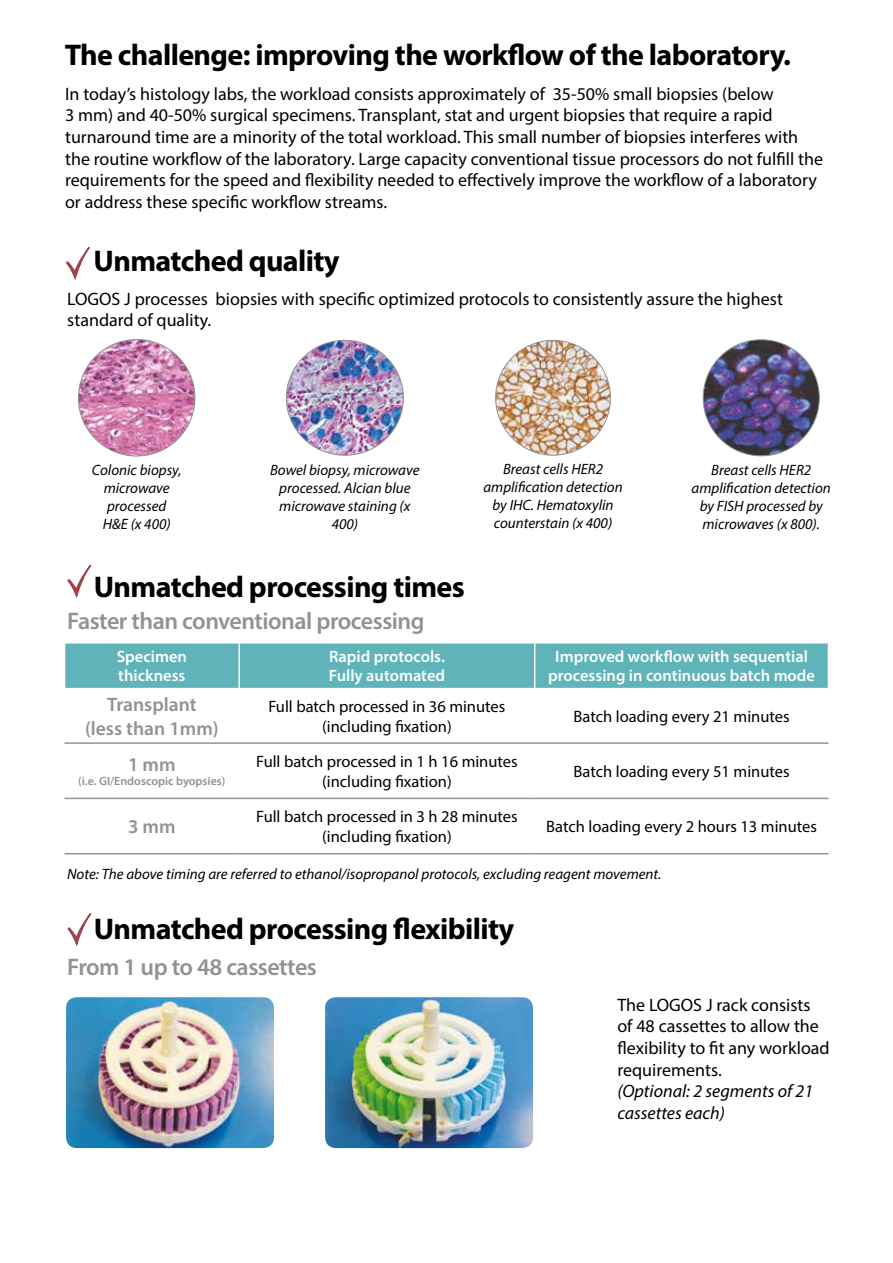
<style>
.page{position:relative;width:893px;height:1263px;background:#fff}
.page>*{position:absolute;margin:0;border:0;box-sizing:border-box;transform-origin:0 0}
.t1{font:700 30px "Myriad Pro";letter-spacing:-.02em;color:#000}
.t2{font:600 24px "Myriad Pro";letter-spacing:-.02em;color:#929292}
.t3{font:600 19.5px/23.4px "Myriad Pro";color:#929292;text-align:center}
.t4{font:18px/21.6px "Myriad Pro";color:#000}
.t5{font:italic 18px/21.6px "Myriad Pro";color:#000}
.t6{font:16.5px/19.8px "Myriad Pro";color:#000;text-align:center}
.t7{font:600 16.5px/19.8px "Myriad Pro";color:#fff}
.t8{font:italic 15px/18px "Myriad Pro";color:#000;text-align:center}
.t9{font:600 12px "Myriad Pro";color:#929292}
</style>
<div class="page">
<img style="left:78px;top:339px;width:117px;height:117px;border-radius:58px">
<img style="left:496px;top:340px;width:114px;height:115px;border-radius:57px">
<img style="left:66px;top:997px;width:208px;height:151px">
<img style="left:325px;top:997px;width:208px;height:151px">
<img style="left:286px;top:340px;width:117px;height:115px">
<img style="left:703px;top:340px;width:116px;height:116px;border-radius:58px">
<svg style="left:67px;top:913px;width:25px;height:34px"></svg>
<svg style="left:67px;top:565px;width:25px;height:33px"></svg>
<svg style="left:66px;top:247px;width:24px;height:34px"></svg>
<div style="left:65px;top:643px;width:763px;height:45px;background:#5eb4b9"></div>
<hr style="left:238px;top:643px;width:2px;height:45px;background:#fff">
<hr style="left:534px;top:643px;width:1px;height:45px;background:#fff">
<hr style="left:65px;top:798px;width:174px;height:1px;background:#929292">
<hr style="left:239px;top:798px;width:296px;height:1px;background:#929292">
<hr style="left:535px;top:798px;width:293px;height:1px;background:#929292">
<hr style="left:65px;top:853px;width:174px;height:1px;background:#929292">
<hr style="left:239px;top:853px;width:296px;height:1px;background:#929292">
<hr style="left:535px;top:853px;width:293px;height:1px;background:#929292">
<hr style="left:65px;top:742px;width:174px;height:2px;background:#929292">
<hr style="left:239px;top:742px;width:296px;height:2px;background:#929292">
<hr style="left:535px;top:742px;width:293px;height:2px;background:#929292">
<h1 class="t1" style="left:65px;top:35px;width:728px">The challenge: improving the workflow of the laboratory.</h1>
<p class="t4" style="left:65px;top:83px;width:759px">In today’s histology labs, the workload consists approximately of 35-50% small biopsies (below<br>3 mm) and 40-50% surgical specimens. Transplant, stat and urgent biopsies that require a rapid turnaround time are a minority of the total workload. This small number of biopsies interferes with the routine workflow of the laboratory. Large capacity conventional tissue processors do not fulfill the requirements for the speed and flexibility needed to effectively improve the workflow of a laboratory or address these specific workflow streams.</p>
<h1 class="t1" style="left:94px;top:241px;width:248px">Unmatched quality</h1>
<p class="t4" style="left:67px;top:287px;width:717px">LOGOS J processes biopsies with specific optimized protocols to consistently assure the highest standard of quality.</p>
<p class="t8" style="left:92px;top:460px;width:91px">Colonic biopsy, microwave processed<br>H&amp;E (x 400)</p>
<p class="t8" style="left:483px;top:460px;width:141px">Breast cells HER2 amplification detection by IHC. Hematoxylin counterstain (x 400)</p>
<p class="t8" style="left:270px;top:460px;width:151px">Bowel biopsy, microwave processed. Alcian blue microwave staining (x<br>400)</p>
<p class="t8" style="left:692px;top:460px;width:141px">Breast cells HER2 amplification detection by FISH processed by microwaves (x 800).</p>
<h1 class="t1" style="left:94px;top:567px;width:373px">Unmatched processing times</h1>
<h2 class="t2" style="left:67px;top:606px;width:359px">Faster than conventional processing</h2>
<p class="t7" style="left:117px;top:646px;width:72px">Specimen thickness</p>
<p class="t7" style="left:329px;top:646px;width:118px">Rapid protocols.<br>Fully automated</p>
<p class="t7" style="left:548px;top:646px;width:268px;text-align:center">Improved workflow with sequential processing in continuous batch mode</p>
<p class="t3" style="left:85px;top:692px;width:135px">Transplant<br>(less than 1mm)</p>
<p class="t6" style="left:268px;top:696px;width:238px">Full batch processed in 36 minutes (including fixation)</p>
<p class="t6" style="left:574px;top:706px;width:218px">Batch loading every 21 minutes</p>
<p class="t3" style="left:128px;top:752px;width:49px">1 mm</p>
<p class="t9" style="left:78px;top:774px;width:149px">(i.e. GI/Endoscopic byopsies)</p>
<p class="t6" style="left:256px;top:751px;width:263px">Full batch processed in 1 h 16 minutes (including fixation)</p>
<p class="t6" style="left:574px;top:761px;width:218px">Batch loading every 51 minutes</p>
<p class="t3" style="left:128px;top:815px;width:49px">3 mm</p>
<p class="t6" style="left:256px;top:807px;width:263px">Full batch processed in 3 h 28 minutes (including fixation)</p>
<p class="t6" style="left:546px;top:816px;width:272px">Batch loading every 2 hours 13 minutes</p>
<p class="t8" style="left:67px;top:864px;width:596px">Note: The above timing are referred to ethanol/isopropanol protocols, excluding reagent movement.</p>
<h1 class="t1" style="left:94px;top:909px;width:422px">Unmatched processing flexibility</h1>
<h2 class="t2" style="left:67px;top:952px;width:251px">From 1 up to 48 cassettes</h2>
<p class="t4" style="left:617px;top:993px;width:214px">The LOGOS J rack consists of 48 cassettes to allow the flexibility to fit any workload requirements.</p>
<p class="t5" style="left:617px;top:1080px;width:197px">(Optional: 2 segments of 21 cassettes each)</p>
</div>
